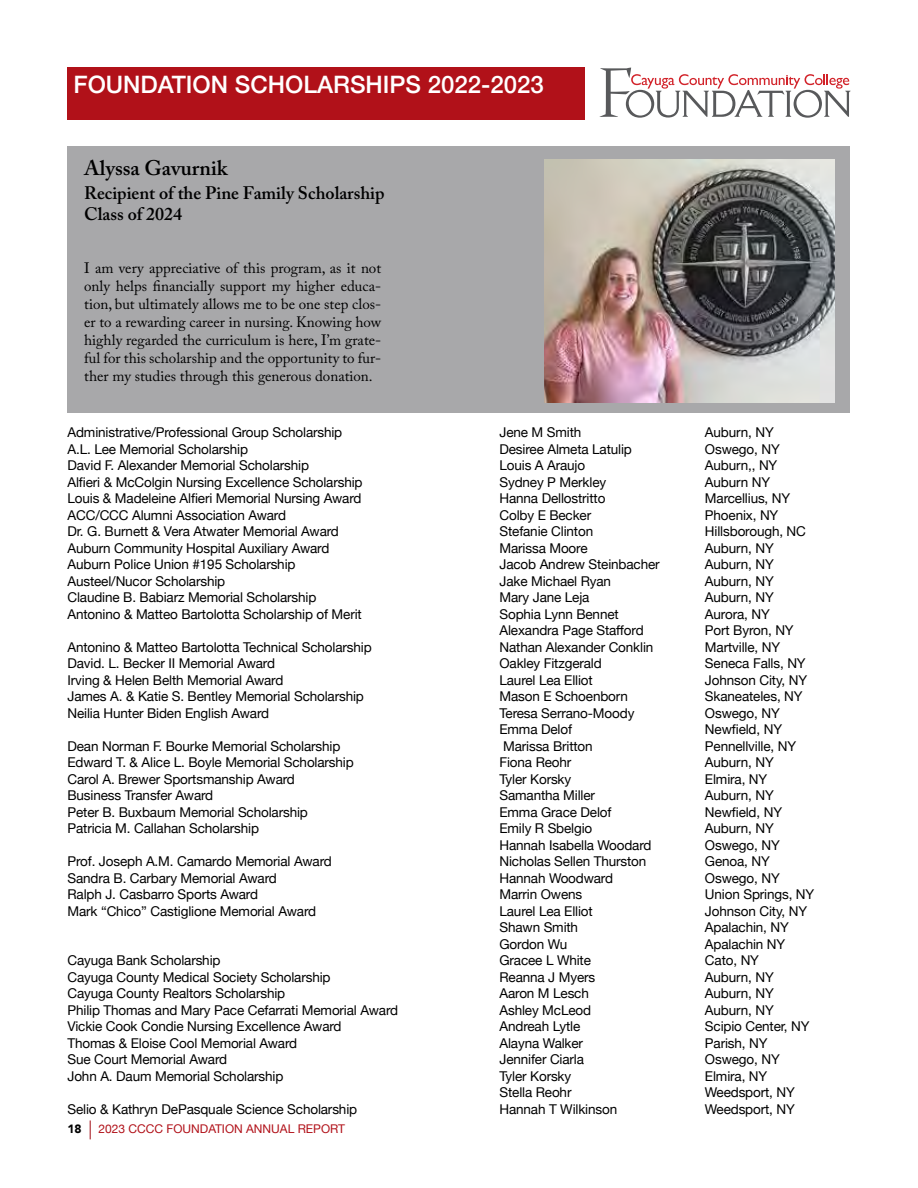
<style>
.page{position:relative;width:918px;height:1188px;background:#fff}
.page>*{position:absolute;margin:0;border:0;box-sizing:border-box;transform-origin:0 0}
.t1{font:500 24px "Helvetica Neue";color:#fff}
.t2{font:600 21px "Adobe Caslon Pro";color:#000}
.t3{font:600 18px/21px "Adobe Caslon Pro";color:#000}
.t4{font:15px/18px "Adobe Caslon Pro";color:#000;text-align:justify}
.t5{font:13.5px/16.5px "Helvetica Neue";letter-spacing:-.01em;color:#000}
.t6{font:12px "Helvetica Neue";color:#b11119}
.t7{font:900 12px "Avenir";color:#000}
</style>
<div class="page">
<div style="left:68px;top:147px;width:782px;height:266px;background:#a8a8aa"></div>
<svg style="left:90px;top:1120px;width:1px;height:19px"></svg>
<div style="left:68px;top:68px;width:517px;height:52px;background:#b11119"></div>
<svg style="left:600px;top:68px;width:250px;height:50px"></svg>
<img style="left:544px;top:160px;width:291px;height:243px">
<p class="t1" style="left:74px;top:65px;width:472px">FOUNDATION SCHOLARSHIPS 2022-2023</p>
<h4 class="t2" style="left:84px;top:156px;width:145px">Alyssa Gavurnik</h4>
<h4 class="t3" style="left:84px;top:183px;width:302px">Recipient of the Pine Family Scholarship<br>Class of 2024</h4>
<p class="t4" style="left:84px;top:259px;width:299px">I am very appreciative of this program, as it not only helps fnancially support my higher educa&shy;tion, but ultimately allows me to be one step clos&shy;er to a rewarding career in nursing. Knowing how highly regarded the curriculum is here, I’m grate&shy;ful for this scholarship and the opportunity to fur&shy;ther my studies through this generous donation.</p>
<p class="t5" style="left:68px;top:425px;width:276px">Administrative/Professional Group Scholarship</p>
<p class="t5" style="left:68px;top:442px;width:243px">A.L. Lee Memorial Scholarship<br>David F. Alexander Memorial Scholarship</p>
<p class="t5" style="left:68px;top:475px;width:297px">Alfieri &amp; McColgin Nursing Excellence Scholarship<br>Louis &amp; Madeleine Alfieri Memorial Nursing Award</p>
<p class="t5" style="left:68px;top:508px;width:296px">ACC/CCC Alumni Association Award<br>Dr. G. Burnett &amp; Vera Atwater Memorial Award Auburn Community Hospital Auxiliary Award Auburn Police Union #195 Scholarship Austeel/Nucor Scholarship<br>Claudine B. Babiarz Memorial Scholarship Antonino &amp; Matteo Bartolotta Scholarship of Merit</p>
<p class="t5" style="left:68px;top:639px;width:306px">Antonino &amp; Matteo Bartolotta Technical Scholarship David. L. Becker II Memorial Award<br>Irving &amp; Helen Belth Memorial Award<br>James A. &amp; Katie S. Bentley Memorial Scholarship Neilia Hunter Biden English Award</p>
<p class="t5" style="left:68px;top:738px;width:288px">Dean Norman F. Bourke Memorial Scholarship Edward T. &amp; Alice L. Boyle Memorial Scholarship Carol A. Brewer Sportsmanship Award<br>Business Transfer Award</p>
<p class="t5" style="left:68px;top:804px;width:242px">Peter B. Buxbaum Memorial Scholarship</p>
<p class="t5" style="left:68px;top:821px;width:193px">Patricia M. Callahan Scholarship</p>
<p class="t5" style="left:68px;top:854px;width:266px">Prof. Joseph A.M. Camardo Memorial Award<br>Sandra B. Carbary Memorial Award<br>Ralph J. Casbarro Sports Award</p>
<p class="t5" style="left:68px;top:903px;width:250px">Mark “Chico” Castiglione Memorial Award</p>
<p class="t5" style="left:68px;top:953px;width:332px">Cayuga Bank Scholarship<br>Cayuga County Medical Society Scholarship<br>Cayuga County Realtors Scholarship<br>Philip Thomas and Mary Pace Cefarrati Memorial Award Vickie Cook Condie Nursing Excellence Award<br>Thomas &amp; Eloise Cool Memorial Award<br>Sue Court Memorial Award<br>John A. Daum Memorial Scholarship</p>
<p class="t5" style="left:68px;top:1101px;width:291px">Selio &amp; Kathryn DePasquale Science Scholarship</p>
<p class="t6" style="left:99px;top:1120px;width:248px">2023 CCCC FOUNDATION ANNUAL REPORT</p>
<p class="t7" style="left:68px;top:1118px;width:16px">18</p>
<p class="t5" style="left:500px;top:425px;width:83px">Jene M Smith</p>
<p class="t5" style="left:705px;top:425px;width:70px">Auburn, NY</p>
<p class="t5" style="left:500px;top:442px;width:134px">Desiree Almeta Latulip</p>
<p class="t5" style="left:705px;top:442px;width:76px">Oswego, NY</p>
<p class="t5" style="left:500px;top:458px;width:87px">Louis A Araujo</p>
<p class="t5" style="left:705px;top:458px;width:74px">Auburn,, NY</p>
<p class="t5" style="left:500px;top:475px;width:108px">Sydney P Merkley</p>
<p class="t5" style="left:705px;top:475px;width:67px">Auburn NY</p>
<p class="t5" style="left:500px;top:491px;width:107px">Hanna Dellostritto</p>
<p class="t5" style="left:705px;top:491px;width:87px">Marcellius, NY</p>
<p class="t5" style="left:500px;top:508px;width:93px">Colby E Becker</p>
<p class="t5" style="left:705px;top:508px;width:75px">Phoenix, NY</p>
<p class="t5" style="left:500px;top:524px;width:95px">Stefanie Clinton</p>
<p class="t5" style="left:705px;top:524px;width:102px">Hillsborough, NC</p>
<p class="t5" style="left:500px;top:540px;width:90px">Marissa Moore</p>
<p class="t5" style="left:705px;top:540px;width:70px">Auburn, NY</p>
<p class="t5" style="left:500px;top:557px;width:162px">Jacob Andrew Steinbacher</p>
<p class="t5" style="left:705px;top:557px;width:70px">Auburn, NY</p>
<p class="t5" style="left:500px;top:573px;width:113px">Jake Michael Ryan</p>
<p class="t5" style="left:705px;top:573px;width:70px">Auburn, NY</p>
<p class="t5" style="left:500px;top:590px;width:92px">Mary Jane Leja</p>
<p class="t5" style="left:705px;top:590px;width:70px">Auburn, NY</p>
<p class="t5" style="left:500px;top:606px;width:121px">Sophia Lynn Bennet</p>
<p class="t5" style="left:705px;top:606px;width:66px">Aurora, NY</p>
<p class="t5" style="left:500px;top:623px;width:146px">Alexandra Page Stafford</p>
<p class="t5" style="left:705px;top:623px;width:90px">Port Byron, NY</p>
<p class="t5" style="left:500px;top:639px;width:155px">Nathan Alexander Conklin</p>
<p class="t5" style="left:705px;top:639px;width:77px">Martville, NY</p>
<p class="t5" style="left:500px;top:656px;width:104px">Oakley Fitzgerald</p>
<p class="t5" style="left:705px;top:656px;width:102px">Seneca Falls, NY</p>
<p class="t5" style="left:500px;top:672px;width:95px">Laurel Lea Elliot</p>
<p class="t5" style="left:705px;top:672px;width:104px">Johnson City, NY</p>
<p class="t5" style="left:500px;top:689px;width:130px">Mason E Schoenborn</p>
<p class="t5" style="left:705px;top:689px;width:99px">Skaneateles, NY</p>
<p class="t5" style="left:500px;top:705px;width:136px">Teresa Serrano-Moody</p>
<p class="t5" style="left:705px;top:705px;width:76px">Oswego, NY</p>
<p class="t5" style="left:500px;top:722px;width:74px">Emma Delof</p>
<p class="t5" style="left:705px;top:722px;width:79px">Newfield, NY</p>
<p class="t5" style="left:503px;top:738px;width:91px">Marissa Britton</p>
<p class="t5" style="left:705px;top:738px;width:93px">Pennellville, NY</p>
<p class="t5" style="left:500px;top:755px;width:73px">Fiona Reohr</p>
<p class="t5" style="left:705px;top:755px;width:70px">Auburn, NY</p>
<p class="t5" style="left:500px;top:771px;width:73px">Tyler Korsky</p>
<p class="t5" style="left:705px;top:771px;width:64px">Elmira, NY</p>
<p class="t5" style="left:500px;top:788px;width:97px">Samantha Miller</p>
<p class="t5" style="left:705px;top:788px;width:70px">Auburn, NY</p>
<p class="t5" style="left:500px;top:804px;width:113px">Emma Grace Delof</p>
<p class="t5" style="left:705px;top:804px;width:79px">Newfield, NY</p>
<p class="t5" style="left:500px;top:821px;width:94px">Emily R Sbelgio</p>
<p class="t5" style="left:705px;top:821px;width:70px">Auburn, NY</p>
<p class="t5" style="left:500px;top:837px;width:154px">Hannah Isabella Woodard</p>
<p class="t5" style="left:705px;top:837px;width:76px">Oswego, NY</p>
<p class="t5" style="left:500px;top:854px;width:148px">Nicholas Sellen Thurston</p>
<p class="t5" style="left:705px;top:854px;width:66px">Genoa, NY</p>
<p class="t5" style="left:500px;top:870px;width:115px">Hannah Woodward</p>
<p class="t5" style="left:705px;top:870px;width:76px">Oswego, NY</p>
<p class="t5" style="left:500px;top:887px;width:84px">Marrin Owens</p>
<p class="t5" style="left:705px;top:887px;width:111px">Union Springs, NY</p>
<p class="t5" style="left:500px;top:903px;width:95px">Laurel Lea Elliot</p>
<p class="t5" style="left:705px;top:903px;width:104px">Johnson City, NY</p>
<p class="t5" style="left:500px;top:920px;width:80px">Shawn Smith</p>
<p class="t5" style="left:705px;top:920px;width:85px">Apalachin, NY</p>
<p class="t5" style="left:500px;top:936px;width:69px">Gordon Wu</p>
<p class="t5" style="left:705px;top:936px;width:82px">Apalachin NY</p>
<p class="t5" style="left:500px;top:953px;width:93px">Gracee L White</p>
<p class="t5" style="left:705px;top:953px;width:56px">Cato, NY</p>
<p class="t5" style="left:500px;top:969px;width:97px">Reanna J Myers</p>
<p class="t5" style="left:705px;top:969px;width:70px">Auburn, NY</p>
<p class="t5" style="left:500px;top:986px;width:91px">Aaron M Lesch</p>
<p class="t5" style="left:705px;top:986px;width:70px">Auburn, NY</p>
<p class="t5" style="left:500px;top:1002px;width:93px">Ashley McLeod</p>
<p class="t5" style="left:705px;top:1002px;width:70px">Auburn, NY</p>
<p class="t5" style="left:500px;top:1019px;width:82px">Andreah Lytle</p>
<p class="t5" style="left:705px;top:1019px;width:106px">Scipio Center, NY</p>
<p class="t5" style="left:500px;top:1035px;width:85px">Alayna Walker</p>
<p class="t5" style="left:705px;top:1035px;width:64px">Parish, NY</p>
<p class="t5" style="left:500px;top:1052px;width:86px">Jennifer Ciarla</p>
<p class="t5" style="left:705px;top:1052px;width:76px">Oswego, NY</p>
<p class="t5" style="left:500px;top:1068px;width:73px">Tyler Korsky</p>
<p class="t5" style="left:705px;top:1068px;width:64px">Elmira, NY</p>
<p class="t5" style="left:500px;top:1085px;width:74px">Stella Reohr</p>
<p class="t5" style="left:705px;top:1085px;width:91px">Weedsport, NY</p>
<p class="t5" style="left:500px;top:1101px;width:119px">Hannah T Wilkinson</p>
<p class="t5" style="left:705px;top:1101px;width:91px">Weedsport, NY</p>
</div>
